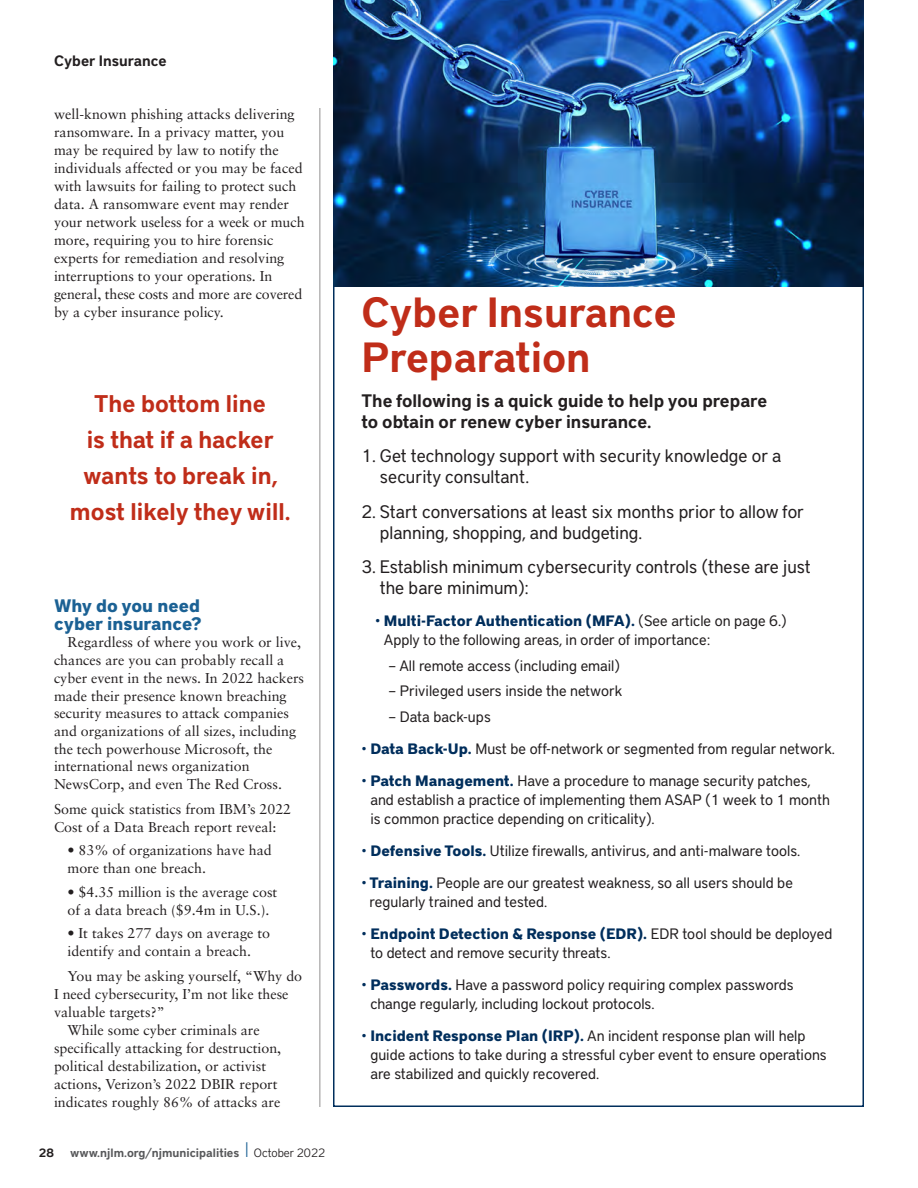
<style>
.page{position:relative;width:918px;height:1188px;background:#fff}
.page>*{position:absolute;margin:0;border:0;box-sizing:border-box;transform-origin:0 0}
.Box_header{font:600 42px/45px "District Pro";color:#c02d19}
.Pull-quote{font:600 24px/36px "District Pro";color:#c02d19;text-align:center}
.Box_text{font:18px/21px "District Pro";color:#231f20}
.Box_text-2{font:600 18px/21px "District Pro";color:#231f20}
.paragraph_head{font:700 18px/18px "District Pro";color:#1b6194}
.Box_text-3{font:15px/18.8px "District Pro";color:#231f20}
.Continued_page_heade{font:600 15px "District Pro";color:#231f20}
.Main_body_copy{font:14.25px/18px "Sabon";color:#231f20}
.Bullets{font:14.25px/18px "Sabon";color:#231f20}
.t1{font:600 12px "District Pro";color:#57585a}
.t2{font:600 12px "District Pro";color:#231f20}
.s1{font-weight:400;font-size:21px;color:#1b6194}
.s2{font-weight:300;color:#231f20}
.s3{font-weight:700;color:#002e5c}
</style>
<div class="page">
<hr style="left:320px;top:108px;width:1px;height:999px;background:#231f20">
<img style="left:334px;top:0;width:530px;height:286px">
<p class="Continued_page_heade" style="left:54px;top:50px;width:114px">Cyber Insurance</p>
<p class="Main_body_copy" style="left:54px;top:105px;width:252px">well-known phishing attacks delivering ransomware. In a privacy matter, you may be required by law to notify the individuals affected or you may be faced with lawsuits for failing to protect such data. A ransomware event may render your network useless for a week or much more, requiring you to hire forensic experts for remediation and resolving interruptions to your operations. In general, these costs and more are covered by a cyber insurance policy.</p>
<p class="Pull-quote" style="left:70px;top:384px;width:222px">The bottom line<br>is that if a hacker wants to break in, most likely they will.</p>
<p class="paragraph_head" style="left:54px;top:595px;width:149px">Why do you need cyber insurance?</p>
<p class="Main_body_copy" style="left:54px;top:633px;width:252px;text-indent:13px">Regardless of where you work or live, chances are you can probably recall a cyber event in the news. In 2022 hackers made their presence known breaching security measures to attack companies and organizations of all sizes, including the tech powerhouse Microsoft, the international news organization NewsCorp, and even The Red Cross.</p>
<p class="Bullets" style="left:54px;top:800px;width:239px">Some quick statistics from IBM’s 2022<br>Cost of a Data Breach report reveal:</p>
<p class="Bullets" style="left:68px;top:841px;width:206px">• 83% of organizations have had more than one breach.</p>
<p class="Bullets" style="left:68px;top:882px;width:211px">• $4.35 million is the average cost of a data breach ($9.4m in U.S.).</p>
<p class="Bullets" style="left:68px;top:924px;width:204px">• It takes 277 days on average to identify and contain a breach.</p>
<p class="Main_body_copy" style="left:54px;top:967px;width:250px;text-indent:13px">You may be asking yourself, “Why do<br>I need cybersecurity, I’m not like these valuable targets?”</p>
<p class="Main_body_copy" style="left:54px;top:1021px;width:229px;text-indent:13px">While some cyber criminals are specifically attacking for destruction, political destabilization, or activist actions, Verizon’s 2022 DBIR report indicates roughly 86% of attacks are</p>
<p class="t2" style="left:39px;top:1145px;width:16px">28</p>
<p class="t1" style="left:70px;top:1145px;width:257px">www.njlm.org/njmunicipalities <span class="s1">I</span> <span class="s2">October 2022</span></p>
<p class="Box_header" style="left:362px;top:288px;width:317px">Cyber Insurance<br>Preparation</p>
<p class="Box_text-2" style="left:362px;top:389px;width:407px">The following is a quick guide to help you prepare to obtain or renew cyber insurance.</p>
<p class="Box_text" style="left:380px;top:444px;width:403px;text-indent:-18px">1. Get technology support with security knowledge or a security consultant.</p>
<p class="Box_text" style="left:380px;top:500px;width:426px;text-indent:-18px">2. Start conversations at least six months prior to allow for planning, shopping, and budgeting.</p>
<p class="Box_text" style="left:380px;top:555px;width:432px;text-indent:-18px">3. Establish minimum cybersecurity controls (these are just the bare minimum):</p>
<p class="Box_text-3" style="left:384px;top:611px;width:404px;text-indent:-9px"><span class="s3">• Multi-Factor Authentication (MFA).</span> (See article on page 6.)<br>Apply to the following areas, in order of importance:</p>
<p class="Box_text-3" style="left:388px;top:655px;width:233px">– All remote access (including email)</p>
<p class="Box_text-3" style="left:388px;top:680px;width:235px">– Privileged users inside the network</p>
<p class="Box_text-3" style="left:388px;top:706px;width:104px">– Data back-ups</p>
<p class="Box_text-3" style="left:362px;top:738px;width:475px"><span class="s3">• Data Back-Up.</span> Must be off-network or segmented from regular network.</p>
<p class="Box_text-3" style="left:370px;top:770px;width:461px;text-indent:-9px"><span class="s3">• Patch Management.</span> Have a procedure to manage security patches, and establish a practice of implementing them ASAP (1 week to 1 month is common practice depending on criticality).</p>
<p class="Box_text-3" style="left:362px;top:840px;width:440px"><span class="s3">• Defensive Tools.</span> Utilize firewalls, antivirus, and anti-malware tools.</p>
<p class="Box_text-3" style="left:370px;top:872px;width:425px;text-indent:-8px"><span class="s3">• Training.</span> People are our greatest weakness, so all users should be regularly trained and tested.</p>
<p class="Box_text-3" style="left:370px;top:923px;width:464px;text-indent:-9px"><span class="s3">• Endpoint Detection &amp; Response (EDR).</span> EDR tool should be deployed to detect and remove security threats.</p>
<p class="Box_text-3" style="left:370px;top:974px;width:425px;text-indent:-9px"><span class="s3">• Passwords.</span> Have a password policy requiring complex passwords change regularly, including lockout protocols.</p>
<p class="Box_text-3" style="left:370px;top:1025px;width:458px;text-indent:-9px"><span class="s3">• Incident Response Plan (IRP).</span> An incident response plan will help guide actions to take during a stressful cyber event to ensure operations are stabilized and quickly recovered.</p>
</div>
